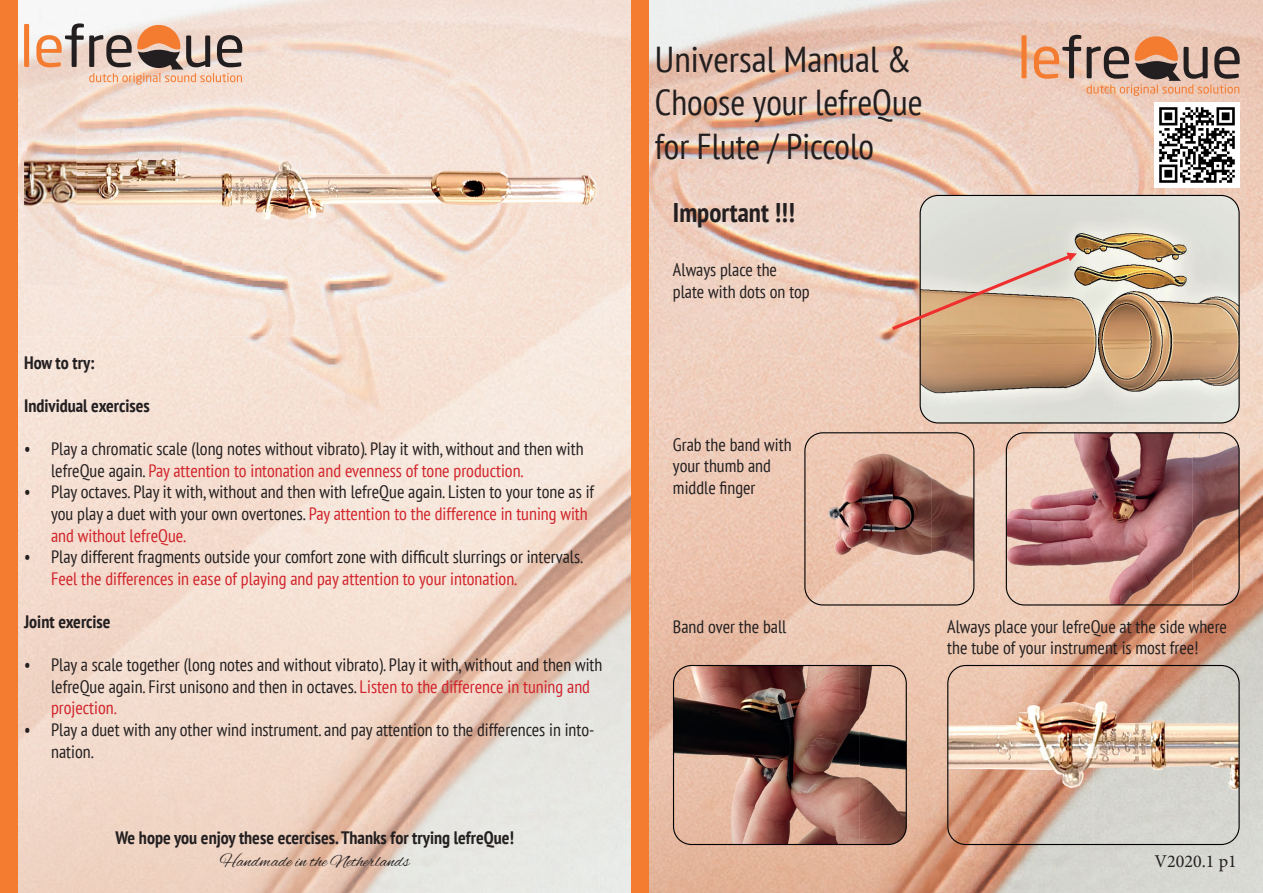
<style>
.page{position:relative;width:1263px;height:893px;background:#fff}
.page>*{position:absolute;margin:0;border:0;box-sizing:border-box;transform-origin:0 0}
.t1{font:condensed 36px/43.2px "PT Sans";color:#231f20;scale:1.04 1}
.t2{font:700 condensed 27px "PT Sans";color:#231f20}
.t3{font:condensed 18px/21.6px "PT Sans";color:#231f20}
.t4{font:700 condensed 18px "PT Sans";color:#231f20}
.t5{font:condensed 18px "PT Sans";color:#d1232a}
.t6{font:18px "Alex Brush";color:#231f20}
.t7{font:18px "Minion Pro";color:#231f20}
.s1{color:#d1232a}
</style>
<div class="page">
<img style="left:17px;top:0;width:1246px;height:893px">
<img style="left:501px;top:34px;width:104px;height:302px">
<img style="left:395px;top:34px;width:106px;height:302px">
<img style="left:289px;top:34px;width:106px;height:302px">
<img style="left:24px;top:34px;width:265px;height:302px">
<div style="left:24px;top:24px;width:5px;height:43px;background:#f47c30"></div>
<svg style="left:36px;top:23px;width:206px;height:62px;background:#ccb0a0"></svg>
<img style="left:673px;top:665px;width:234px;height:180px">
<img style="left:1006px;top:432px;width:234px;height:173px">
<img style="left:947px;top:665px;width:293px;height:180px">
<svg style="left:920px;top:195px;width:320px;height:228px;background:#ccbba5"></svg>
<svg style="left:804px;top:432px;width:170px;height:173px;background:#c09889"></svg>
<svg style="left:892px;top:253px;width:185px;height:77px;background:#d7baa2"></svg>
<div style="left:1021px;top:35px;width:5px;height:43px;background:#f47c30"></div>
<svg style="left:1034px;top:35px;width:47px;height:44px;background:#d1a187"></svg>
<svg style="left:1087px;top:36px;width:153px;height:60px;background:#c19a86"></svg>
<img style="left:1154px;top:102px;width:86px;height:85px">
<div style="left:0;top:0;width:17px;height:893px;background:#f47c30"></div>
<div style="left:631px;top:0;width:17px;height:893px;background:#f47c30"></div>
<p class="t4" style="left:24px;top:351px;width:72px">How to try:</p>
<p class="t4" style="left:24px;top:394px;width:127px">Individual exercises</p>
<p class="t3" style="left:51px;top:438px;width:534px;text-indent:-27px">• Play a chromatic scale (long notes without vibrato). Play it with, without and then with lefreQue again. <span class="s1">Pay attention to intonation and evenness of tone production.</span></p>
<p class="t3" style="left:51px;top:481px;width:545px;text-indent:-27px">• Play octaves. Play it with, without and then with lefreQue again. Listen to your tone as if you play a duet with your own overtones. <span class="s1">Pay attention to the difference in tuning with and without lefreQue.</span></p>
<p class="t3" style="left:24px;top:546px;width:561px">• Play different fragments outside your comfort zone with difficult slurrings or intervals.</p>
<p class="t5" style="left:51px;top:567px;width:468px">Feel the differences in ease of playing and pay attention to your intonation.</p>
<p class="t4" style="left:24px;top:610px;width:88px">Joint exercise</p>
<p class="t3" style="left:51px;top:654px;width:553px;text-indent:-27px">• Play a scale together (long notes and without vibrato). Play it with, without and then with lefreQue again. First unisono and then in octaves. <span class="s1">Listen to the difference in tuning and projection.</span></p>
<p class="t3" style="left:51px;top:718px;width:545px;text-indent:-27px">• Play a duet with any other wind instrument. and pay attention to the differences in into&shy;nation.</p>
<p class="t4" style="left:115px;top:826px;width:400px">We hope you enjoy these ecercises. Thanks for trying lefreQue!</p>
<p class="t6" style="left:220px;top:851px;width:191px">Handmade in the Netherlands</p>
<h1 class="t1" style="left:655px;top:37px;width:259px">Universal Manual &amp;<br>Choose your lefreQue for Flute / Piccolo</h1>
<h2 class="t2" style="left:673px;top:195px;width:123px">Important !!!</h2>
<p class="t3" style="left:673px;top:259px;width:138px">Always place the plate with dots on top</p>
<p class="t3" style="left:673px;top:433px;width:120px">Grab the band with your thumb and middle finger</p>
<p class="t3" style="left:673px;top:615px;width:115px">Band over the ball</p>
<p class="t3" style="left:947px;top:615px;width:281px">Always place your lefreQue at the side where the tube of your instrument is most free!</p>
<p class="t7" style="left:1154px;top:849px;width:84px">V2020.1 p1</p>
</div>
